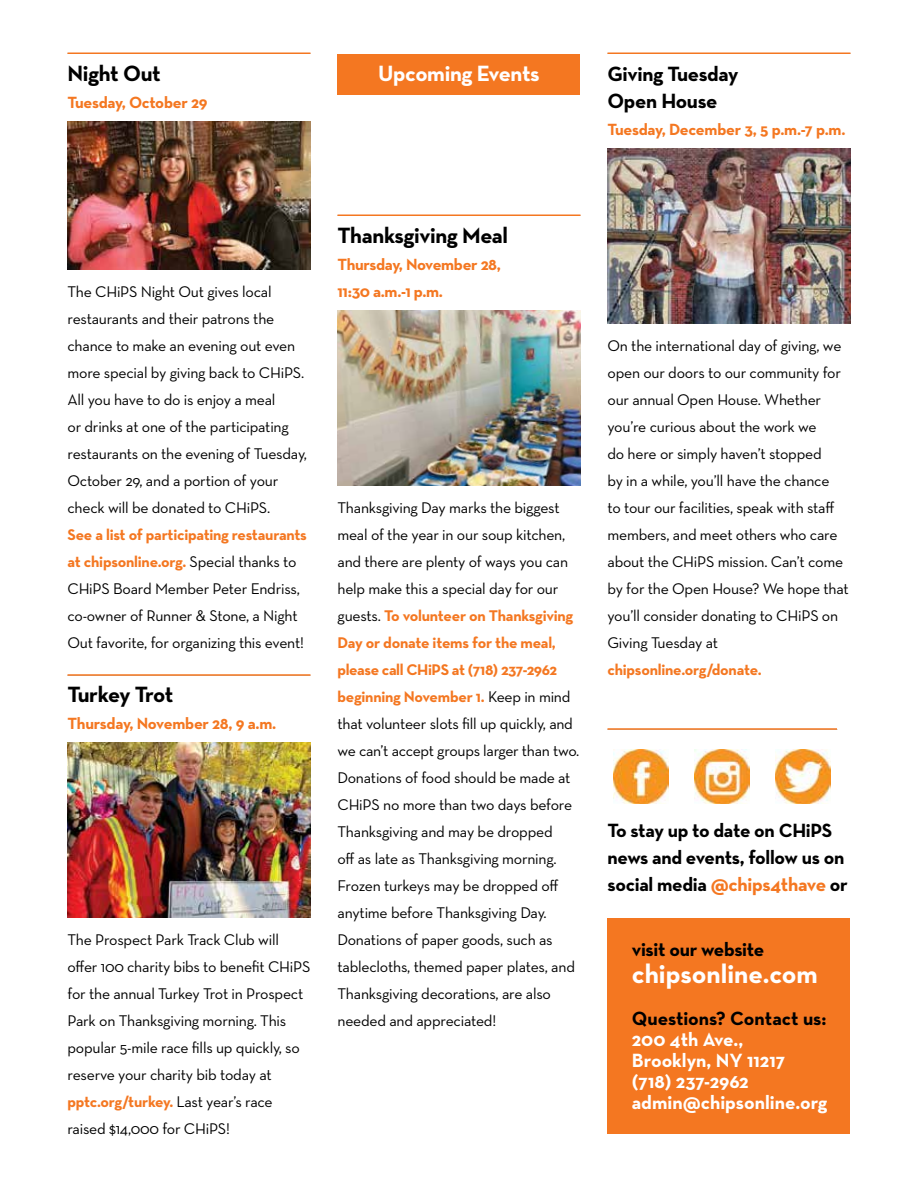
<style>
.page{position:relative;width:918px;height:1188px;background:#fff}
.page>*{position:absolute;margin:0;border:0;box-sizing:border-box;transform-origin:0 0}
.t1{font:700 27px "Neutra Text";color:#fff}
.t2{font:700 22.5px "Neutra Text";letter-spacing:-.02em;color:#000}
.t3{font:700 22.5px "Neutra Text";letter-spacing:-.02em;color:#fff}
.t4{font:700 21px/27px "Neutra Text";letter-spacing:-.015em;color:#000}
.t5{font:700 19.5px/27px "Neutra Text";letter-spacing:-.015em;color:#000}
.t6{font:700 19.5px/21px "Neutra Text";color:#fff}
.t7{font:700 16.5px/27px "Neutra Text";letter-spacing:-.02em;color:#f47721}
.t8{font:15.75px/27px "Neutra Text";letter-spacing:-.015em;color:#000}
.t9{font:700 15.75px "Neutra Text";letter-spacing:-.015em;color:#f47721}
.s1{font-weight:700;color:#f47721}
.s2{color:#f47721}
</style>
<div class="page">
<div style="left:338px;top:54px;width:242px;height:40px;background:#f47721"></div>
<img style="left:68px;top:122px;width:242px;height:148px">
<img style="left:338px;top:310px;width:242px;height:176px">
<img style="left:608px;top:148px;width:242px;height:176px">
<img style="left:614px;top:749px;width:55px;height:55px">
<img style="left:695px;top:749px;width:55px;height:55px">
<img style="left:776px;top:749px;width:55px;height:55px">
<img style="left:68px;top:742px;width:242px;height:176px">
<hr style="left:68px;top:674px;width:242px;height:2px;background:#f47721">
<hr style="left:608px;top:728px;width:229px;height:2px;background:#f47721">
<hr style="left:68px;top:52px;width:242px;height:2px;background:#f47721">
<hr style="left:608px;top:52px;width:242px;height:2px;background:#f47721">
<hr style="left:338px;top:214px;width:242px;height:2px;background:#f47721">
<div style="left:608px;top:918px;width:242px;height:216px;background:#f47721"></div>
<h2 class="t2" style="left:68px;top:59px;width:95px">Night Out</h2>
<p class="t7" style="left:68px;top:89px;width:142px">Tuesday, October 29</p>
<h2 class="t3" style="left:378px;top:59px;width:163px">Upcoming Events</h2>
<h3 class="t4" style="left:608px;top:60px;width:132px">Giving Tuesday<br>Open House</h3>
<p class="t7" style="left:608px;top:116px;width:240px">Tuesday, December 3, 5 p.m.-7 p.m.</p>
<p class="t8" style="left:68px;top:278px;width:241px">The CHiPS Night Out gives local restaurants and their patrons the chance to make an evening out even more special by giving back to CHiPS.<br>All you have to do is enjoy a meal<br>or drinks at one of the participating restaurants on the evening of Tuesday, October 29, and a portion of your check will be donated to CHiPS.</p>
<p class="t8" style="left:68px;top:521px;width:241px"><span class="s1">See a list of participating restaurants at chipsonline.org.</span> Special thanks to CHiPS Board Member Peter Endriss, co-owner of Runner &amp; Stone, a Night Out favorite, for organizing this event!</p>
<h2 class="t2" style="left:68px;top:680px;width:107px">Turkey Trot</h2>
<p class="t7" style="left:68px;top:710px;width:210px">Thursday, November 28, 9 a.m.</p>
<p class="t8" style="left:68px;top:926px;width:244px">The Prospect Park Track Club will offer 100 charity bibs to benefit CHiPS for the annual Turkey Trot in Prospect Park on Thanksgiving morning. This popular 5-mile race fills up quickly, so reserve your charity bib today at <span class="s1">pptc.org/turkey.</span> Last year’s race raised $14,000 for CHiPS!</p>
<h2 class="t2" style="left:338px;top:221px;width:172px">Thanksgiving Meal</h2>
<p class="t7" style="left:338px;top:251px;width:165px">Thursday, November 28,<br>11:30 a.m.-1 p.m.</p>
<p class="t8" style="left:338px;top:494px;width:243px">Thanksgiving Day marks the biggest meal of the year in our soup kitchen, and there are plenty of ways you can help make this a special day for our guests. <span class="s1">To volunteer on Thanksgiving Day or donate items for the meal, please call CHiPS at (718) 237-2962 beginning November 1.</span> Keep in mind that volunteer slots fill up quickly, and we can’t accept groups larger than two.<br>Donations of food should be made at CHiPS no more than two days before Thanksgiving and may be dropped<br>off as late as Thanksgiving morning.<br>Frozen turkeys may be dropped off anytime before Thanksgiving Day.<br>Donations of paper goods, such as tablecloths, themed paper plates, and Thanksgiving decorations, are also needed and appreciated!</p>
<p class="t8" style="left:608px;top:332px;width:243px">On the international day of giving, we open our doors to our community for our annual Open House. Whether you’re curious about the work we<br>do here or simply haven’t stopped<br>by in a while, you’ll have the chance<br>to tour our facilities, speak with staff members, and meet others who care about the CHiPS mission. Can’t come by for the Open House? We hope that you’ll consider donating to CHiPS on Giving Tuesday at</p>
<p class="t9" style="left:608px;top:660px;width:156px">chipsonline.org/donate.</p>
<p class="t5" style="left:608px;top:816px;width:242px">To stay up to date on CHiPS news and events, follow us on social media <span class="s2">@chips4thave</span> or</p>
<p class="t5" style="left:632px;top:935px;width:134px">visit our website</p>
<h1 class="t1" style="left:632px;top:957px;width:188px">chipsonline.com</h1>
<p class="t5" style="left:632px;top:1004px;width:196px">Questions? Contact us:</p>
<p class="t6" style="left:632px;top:1028px;width:197px">200 4th Ave.,<br>Brooklyn, NY 11217 (718) 237-2962 admin@chipsonline.org</p>
</div>
